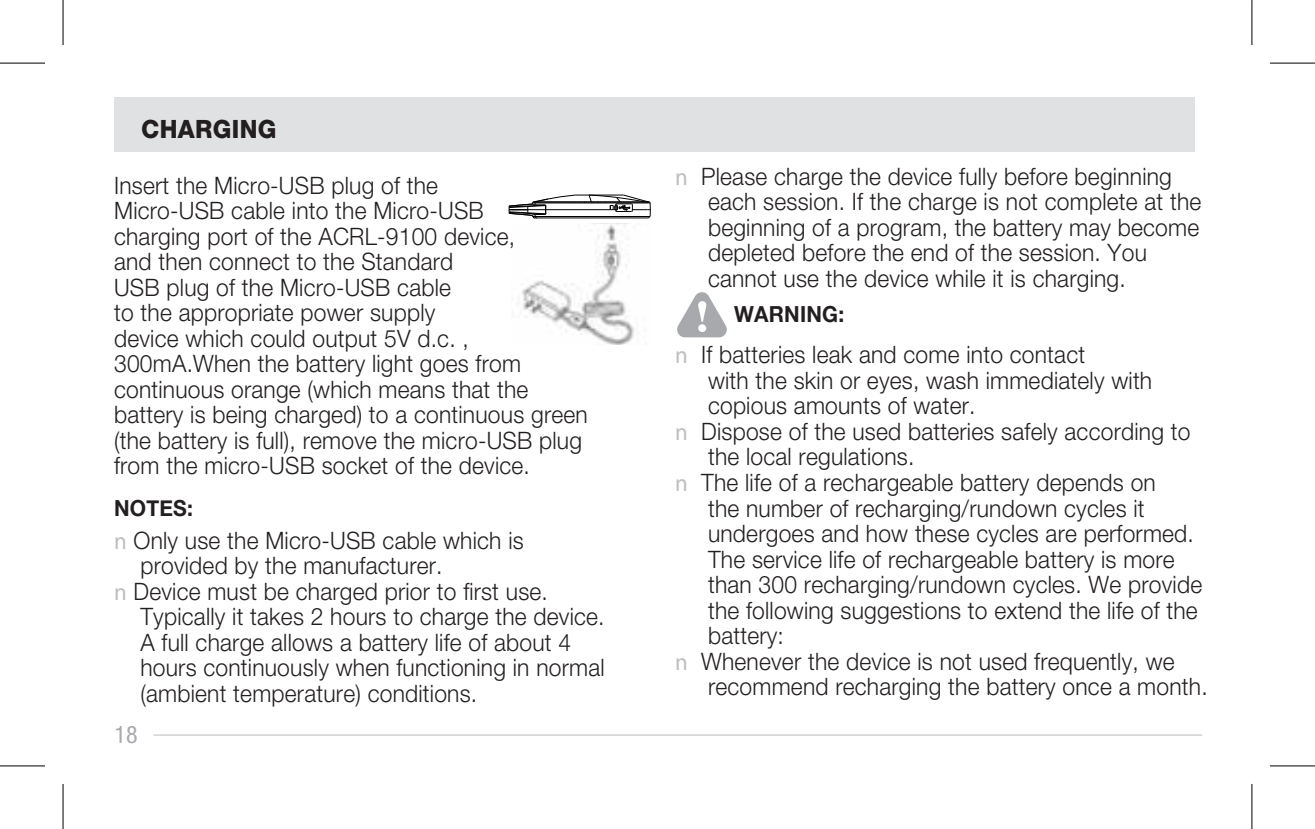
<style>
.page{position:relative;width:1315px;height:829px;background:#fff}
.page>*{position:absolute;margin:0;border:0;box-sizing:border-box;transform-origin:0 0}
.t1{font:800 25.2px "Helvetica Neue";letter-spacing:.015em;color:#231f20;scale:.95 1}
.t2{font:300 24px/25.5px "Helvetica Neue LT Std";letter-spacing:.01em;color:#231f20;scale:.95 1}
.t3{font:condensed 24px "Helvetica Neue LT Std";color:#a7a9ac}
.t4{font:700 22.2px "Helvetica Neue";letter-spacing:.01em;color:#231f20;scale:.95 1}
.s1{color:#bcbec0}
</style>
<div class="page">
<div style="left:114px;top:97px;width:1080px;height:54px;background:#e0e1e2"></div>
<hr style="left:153px;top:733px;width:1048px;height:2px;background:#d1d3d4">
<svg style="left:0;top:62px;width:45px;height:1px"></svg>
<svg style="left:1270px;top:62px;width:44px;height:1px"></svg>
<svg style="left:0;top:766px;width:45px;height:1px"></svg>
<svg style="left:1270px;top:766px;width:44px;height:1px"></svg>
<svg style="left:1252px;top:0;width:1px;height:45px"></svg>
<svg style="left:1252px;top:784px;width:1px;height:44px"></svg>
<hr style="left:0;top:63px;width:45px;height:1px;background:#000">
<hr style="left:1269px;top:63px;width:45px;height:1px;background:#000">
<hr style="left:0;top:765px;width:45px;height:1px;background:#000">
<hr style="left:1269px;top:765px;width:45px;height:1px;background:#000">
<hr style="left:62px;top:0;width:2px;height:45px;background:#000">
<hr style="left:62px;top:783px;width:2px;height:45px;background:#000">
<hr style="left:1250px;top:0;width:2px;height:45px;background:#000">
<hr style="left:1250px;top:783px;width:2px;height:45px;background:#000">
<svg style="left:508px;top:194px;width:142px;height:25px"></svg>
<img style="left:518px;top:223px;width:116px;height:121px">
<svg style="left:677px;top:292px;width:49px;height:45px"></svg>
<p class="t1" style="left:141px;top:114px;width:144px">CHARGING</p>
<p class="t2" style="left:114px;top:172px;width:500px">Insert the Micro-USB plug of the<br>Micro-USB cable into the Micro-USB<br>charging port of the ACRL-9100 device,<br>and then connect to the Standard<br>USB plug of the Micro-USB cable<br>to the appropriate power supply<br>device which could output 5V d.c. , 300mA.When the battery light goes from continuous orange (which means that the battery is being charged) to a continuous green (the battery is full), remove the micro-USB plug from the micro-USB socket of the device.</p>
<p class="t4" style="left:114px;top:490px;width:85px">NOTES:</p>
<p class="t2" style="left:140px;top:526px;width:405px;text-indent:-26px"><span class="s1">■</span> Only use the Micro-USB cable which is provided by the manufacturer.</p>
<p class="t2" style="left:140px;top:577px;width:490px;text-indent:-26px"><span class="s1">■</span> Device must be charged prior to first use.<br>Typically it takes 2 hours to charge the device.<br>A full charge allows a battery life of about 4 hours continuously when functioning in normal (ambient temperature) conditions.</p>
<p class="t3" style="left:114px;top:720px;width:25px">18</p>
<p class="t2" style="left:708px;top:163px;width:521px;text-indent:-33px"><span class="s1">■</span> Please charge the device fully before beginning each session. If the charge is not complete at the beginning of a program, the battery may become depleted before the end of the session. You cannot use the device while it is charging.</p>
<p class="t4" style="left:734px;top:296px;width:117px">WARNING:</p>
<p class="t2" style="left:708px;top:341px;width:469px;text-indent:-33px"><span class="s1">■</span> If batteries leak and come into contact<br>with the skin or eyes, wash immediately with copious amounts of water.</p>
<p class="t2" style="left:708px;top:418px;width:509px;text-indent:-33px"><span class="s1">■</span> Dispose of the used batteries safely according to the local regulations.</p>
<p class="t2" style="left:708px;top:469px;width:521px;text-indent:-33px"><span class="s1">■</span> The life of a rechargeable battery depends on<br>the number of recharging/rundown cycles it undergoes and how these cycles are performed.<br>The service life of rechargeable battery is more than 300 recharging/rundown cycles. We provide the following suggestions to extend the life of the battery:</p>
<p class="t2" style="left:708px;top:647px;width:527px;text-indent:-33px"><span class="s1">■</span> Whenever the device is not used frequently, we recommend recharging the battery once a month.</p>
</div>
